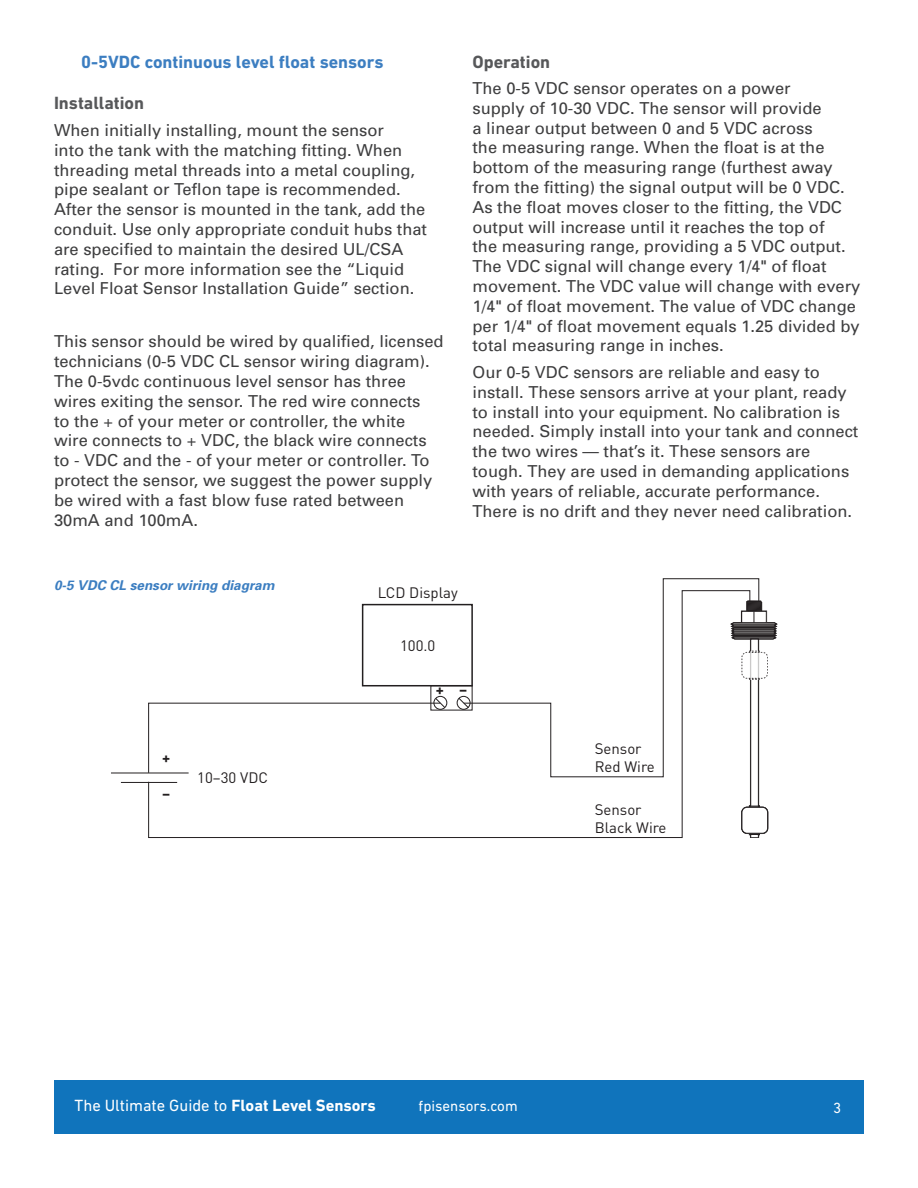
<style>
.page{position:relative;width:918px;height:1188px;background:#fff}
.page>*{position:absolute;margin:0;border:0;box-sizing:border-box;transform-origin:0 0}
.t1{font:700 18px "DIN Next LT Pro";color:#3c7ec1}
.t2{font:700 18px "DIN Next LT Pro";color:#57585a}
.t3{font:16.5px/19.8px "Univers";color:#3e3e3f}
.t4{font:16.5px "DIN Next LT Pro";color:#fff}
.t5{font:15px/18px "DIN";color:#231f20}
.t6{font:15px "DIN Next LT Pro";color:#fff}
.t7{font:700 15px "DIN";color:#231f20}
.t8{font:italic 700 13.5px "Univers";color:#3c7ec1}
.s1{font-weight:700}
</style>
<div class="page">
<div style="left:54px;top:1080px;width:810px;height:54px;background:#1074bc"></div>
<svg style="left:662px;top:578px;width:98px;height:200px"></svg>
<svg style="left:148px;top:590px;width:603px;height:248px"></svg>
<div style="left:362px;top:604px;width:111px;height:82px;border:2px solid #231f20"></div>
<div style="left:430px;top:685px;width:43px;height:25px;border:1px solid #231f20"></div>
<svg style="left:148px;top:697px;width:298px;height:77px"></svg>
<svg style="left:458px;top:697px;width:12px;height:12px"></svg>
<hr style="left:111px;top:773px;width:78px;height:1px;background:#231f20">
<hr style="left:121px;top:782px;width:56px;height:1px;background:#231f20">
<div style="left:750px;top:638px;width:9px;height:176px;border:2px solid #231f20"></div>
<div style="left:750px;top:821px;width:9px;height:17px;border:2px solid #231f20"></div>
<div style="left:741px;top:807px;width:27px;height:27px;border:2px solid #231f20;border-radius:5px"></div>
<svg style="left:730px;top:600px;width:48px;height:40px"></svg>
<div style="left:751px;top:639px;width:8px;height:198px;background:#fff;border:1px solid #231f20"></div>
<div style="left:742px;top:652px;width:26px;height:26px;background:#fff;border-radius:5px"></div>
<div style="left:742px;top:652px;width:26px;height:27px;border:1px dashed #231f20;border-radius:5px"></div>
<svg style="left:749px;top:805px;width:11px;height:2px"></svg>
<svg style="left:749px;top:833px;width:11px;height:2px"></svg>
<div style="left:742px;top:807px;width:26px;height:26px;background:#fff;border-radius:5px"></div>
<div style="left:742px;top:807px;width:26px;height:26px;border:1px solid #231f20;border-radius:5px"></div>
<p class="t1" style="left:81px;top:51px;width:304px">0-5VDC continuous level float sensors</p>
<p class="t2" style="left:54px;top:93px;width:92px">Installation</p>
<p class="t3" style="left:54px;top:120px;width:375px">When initially installing, mount the sensor<br>into the tank with the matching fitting. When threading metal threads into a metal coupling, pipe sealant or Teflon tape is recommended.<br>After the sensor is mounted in the tank, add the conduit. Use only appropriate conduit hubs that are specified to maintain the desired UL/CSA rating. For more information see the “Liquid Level Float Sensor Installation Guide” section.</p>
<p class="t3" style="left:54px;top:331px;width:391px">This sensor should be wired by qualified, licensed technicians (0-5 VDC CL sensor wiring diagram).<br>The 0-5vdc continuous level sensor has three wires exiting the sensor. The red wire connects<br>to the + of your meter or controller, the white<br>wire connects to + VDC, the black wire connects to - VDC and the - of your meter or controller. To protect the sensor, we suggest the power supply be wired with a fast blow fuse rated between 30mA and 100mA.</p>
<p class="t2" style="left:472px;top:51px;width:79px">Operation</p>
<p class="t3" style="left:472px;top:78px;width:389px">The 0-5 VDC sensor operates on a power<br>supply of 10-30 VDC. The sensor will provide<br>a linear output between 0 and 5 VDC across<br>the measuring range. When the float is at the bottom of the measuring range (furthest away from the fitting) the signal output will be 0 VDC.<br>As the float moves closer to the fitting, the VDC output will increase until it reaches the top of<br>the measuring range, providing a 5 VDC output.<br>The VDC signal will change every 1/4" of float movement. The VDC value will change with every 1/4" of float movement. The value of VDC change per 1/4" of float movement equals 1.25 divided by total measuring range in inches.</p>
<p class="t3" style="left:472px;top:362px;width:387px">Our 0-5 VDC sensors are reliable and easy to install. These sensors arrive at your plant, ready to install into your equipment. No calibration is needed. Simply install into your tank and connect the two wires — that’s it. These sensors are tough. They are used in demanding applications with years of reliable, accurate performance.<br>There is no drift and they never need calibration.</p>
<p class="t8" style="left:54px;top:576px;width:222px">0-5 VDC CL sensor wiring diagram</p>
<p class="t5" style="left:378px;top:583px;width:81px">LCD Display</p>
<p class="t5" style="left:400px;top:637px;width:37px">100.0</p>
<p class="t7" style="left:162px;top:748px;width:10px">+</p>
<p class="t7" style="left:162px;top:784px;width:10px">–</p>
<p class="t5" style="left:197px;top:768px;width:72px">10–30 VDC</p>
<p class="t7" style="left:436px;top:680px;width:33px">+ –</p>
<p class="t5" style="left:595px;top:740px;width:62px">Sensor<br>Red Wire</p>
<p class="t5" style="left:595px;top:800px;width:73px">Sensor<br>Black Wire</p>
<p class="t4" style="left:75px;top:1096px;width:303px">The Ultimate Guide to <span class="s1">Float Level Sensors</span></p>
<p class="t6" style="left:419px;top:1097px;width:101px">fpisensors.com</p>
<p class="t6" style="left:833px;top:1099px;width:10px">3</p>
</div>
